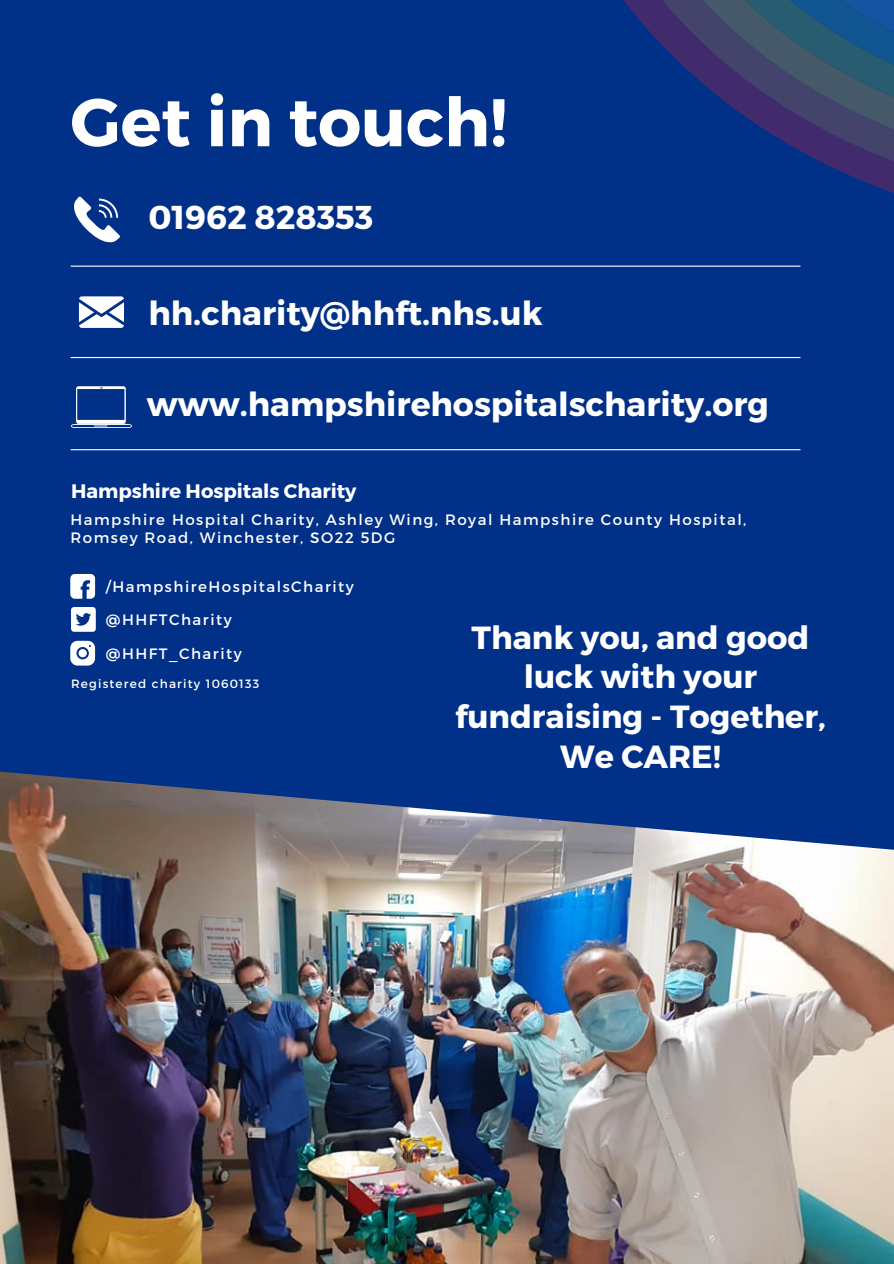
<style>
.page{position:relative;width:894px;height:1264px;background:#fff}
.page>*{position:absolute;margin:0;border:0;box-sizing:border-box;transform-origin:0 0}
.t1{font:700 67.5px "Montserrat";color:#fff}
.t2{font:700 33px "Montserrat";color:#fff}
.t3{font:700 31.95px/39.9px "Montserrat";color:#fff;text-align:center}
.t4{font:700 19.5px "Montserrat";color:#fff}
.t5{font:15px/18px "Montserrat";letter-spacing:.1em;color:#fff}
.t6{font:12px "Montserrat";letter-spacing:.1em;color:#fff}
</style>
<div class="page">
<div style="left:0;top:0;width:893px;height:1263px;background:#003087"></div>
<img style="left:0;top:771px;width:893px;height:492px">
<svg style="left:624px;top:0;width:269px;height:193px"></svg>
<hr style="left:71px;top:265px;width:728px;height:2px;background:#fff">
<hr style="left:71px;top:357px;width:728px;height:1px;background:#fff">
<svg style="left:74px;top:196px;width:46px;height:47px"></svg>
<hr style="left:71px;top:449px;width:728px;height:1px;background:#fff">
<svg style="left:79px;top:296px;width:45px;height:32px"></svg>
<svg style="left:71px;top:386px;width:61px;height:42px"></svg>
<svg style="left:71px;top:607px;width:25px;height:24px"></svg>
<svg style="left:70px;top:574px;width:25px;height:24px"></svg>
<svg style="left:70px;top:640px;width:25px;height:25px"></svg>
<p class="t1" style="left:70px;top:78px;width:438px">Get in touch!</p>
<p class="t2" style="left:148px;top:196px;width:226px">01962 828353</p>
<p class="t2" style="left:148px;top:292px;width:395px">hh.charity@hhft.nhs.uk</p>
<p class="t2" style="left:147px;top:382px;width:623px">www.hampshirehospitalscharity.org</p>
<p class="t4" style="left:71px;top:478px;width:287px">Hampshire Hospitals Charity</p>
<p class="t5" style="left:70px;top:510px;width:677px">Hampshire Hospital Charity, Ashley Wing, Royal Hampshire County Hospital,<br>Romsey Road, Winchester, SO22 5DG</p>
<p class="t5" style="left:106px;top:577px;width:249px">/HampshireHospitalsCharity</p>
<p class="t5" style="left:106px;top:610px;width:127px">@HHFTCharity</p>
<p class="t5" style="left:106px;top:644px;width:137px">@HHFT_Charity</p>
<p class="t3" style="left:455px;top:615px;width:372px">Thank you, and good luck with your fundraising - Together,<br>We CARE!</p>
<p class="t6" style="left:71px;top:676px;width:190px">Registered charity 1060133</p>
</div>
